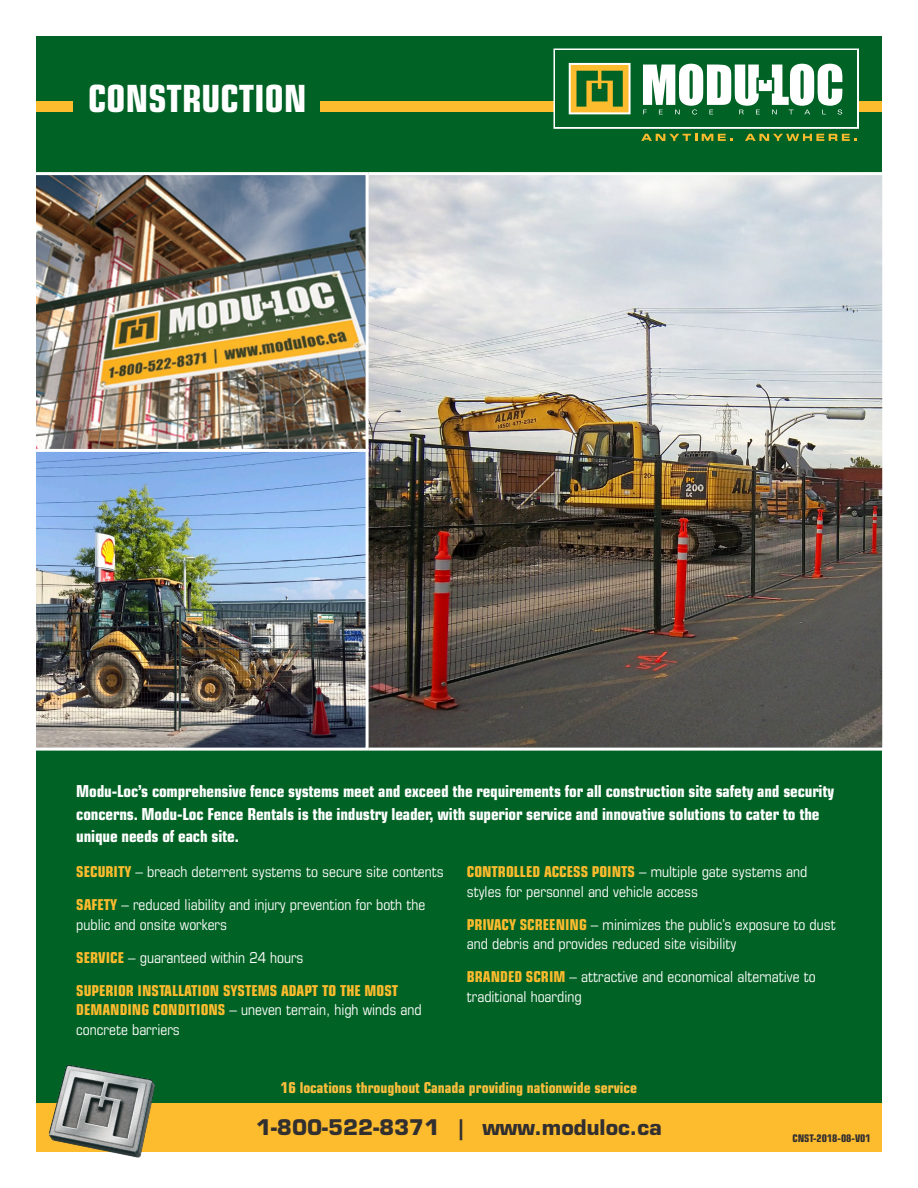
<style>
.page{position:relative;width:918px;height:1188px;background:#fff}
.page>*{position:absolute;margin:0;border:0;box-sizing:border-box;transform-origin:0 0}
.t1{font:700 condensed 37.5px "Eurostile LT Std";color:#fff}
.t2{font:700 21px "Eurostile LT Std";color:#312f30}
.t3{font:700 condensed 16.5px/22.5px "Eurostile LT Std";letter-spacing:-.01em;color:#fff}
.t4{font:condensed 15px/19.5px "Eurostile LT Std";color:#fff}
.t5{font:700 condensed 15px/19.5px "Eurostile LT Std";color:#fdbb2e}
.t6{font:700 condensed 15px "Eurostile LT Std";color:#febe3d}
.t7{font:700 condensed 10.5px "Eurostile LT Std";color:#312f30}
.s1{font-weight:700;color:#fdbb2e}
.s2{font-weight:400;color:#fff}
</style>
<div class="page">
<div style="left:36px;top:36px;width:846px;height:1116px;background:#006224"></div>
<div style="left:320px;top:101px;width:562px;height:10px;background:#fdbb2e"></div>
<div style="left:36px;top:101px;width:36px;height:10px;background:#fdbb2e"></div>
<div style="left:36px;top:1104px;width:846px;height:48px;background:#fdbb2e"></div>
<div style="left:553px;top:49px;width:306px;height:80px;border:4px solid #fff"></div>
<div style="left:556px;top:51px;width:301px;height:76px;background:#006224"></div>
<div style="left:569px;top:63px;width:62px;height:51px;background:#fdbb2e;border:2px solid #fff"></div>
<svg style="left:577px;top:71px;width:46px;height:36px"></svg>
<svg style="left:641px;top:134px;width:92px;height:7px"></svg>
<svg style="left:745px;top:134px;width:112px;height:7px"></svg>
<svg style="left:643px;top:64px;width:199px;height:51px"></svg>
<img style="left:43px;top:1064px;width:121px;height:94px">
<img style="left:369px;top:172px;width:514px;height:579px">
<img style="left:37px;top:176px;width:328px;height:272px">
<div style="left:33px;top:172px;width:336px;height:280px;border:3px solid #fff"></div>
<img style="left:37px;top:453px;width:328px;height:294px">
<div style="left:33px;top:449px;width:336px;height:302px;border:3px solid #fff"></div>
<p class="t1" style="left:88px;top:75px;width:220px">CONSTRUCTION</p>
<p class="t3" style="left:76px;top:780px;width:759px">Modu-Loc’s comprehensive fence systems meet and exceed the requirements for all construction site safety and security concerns. Modu-Loc Fence Rentals is the industry leader, with superior service and innovative solutions to cater to the unique needs of each site.</p>
<p class="t4" style="left:76px;top:862px;width:369px"><span class="s1">SECURITY</span> – breach deterrent systems to secure site contents</p>
<p class="t4" style="left:76px;top:895px;width:351px"><span class="s1">SAFETY</span> – reduced liability and injury prevention for both the public and onsite workers</p>
<p class="t4" style="left:76px;top:947px;width:229px"><span class="s1">SERVICE</span> – guaranteed within 24 hours</p>
<p class="t5" style="left:76px;top:981px;width:347px">SUPERIOR INSTALLATION SYSTEMS ADAPT TO THE MOST<br>DEMANDING CONDITIONS <span class="s2">– uneven terrain, high winds and concrete barriers</span></p>
<p class="t4" style="left:467px;top:862px;width:342px"><span class="s1">CONTROLLED ACCESS POINTS</span> – multiple gate systems and styles for personnel and vehicle access</p>
<p class="t4" style="left:467px;top:914px;width:370px"><span class="s1">PRIVACY SCREENING</span> – minimizes the public’s exposure to dust and debris and provides reduced site visibility</p>
<p class="t4" style="left:467px;top:967px;width:350px"><span class="s1">BRANDED SCRIM</span> – attractive and economical alternative to traditional hoarding</p>
<p class="t6" style="left:281px;top:1079px;width:358px">16 locations throughout Canada providing nationwide service</p>
<p class="t2" style="left:256px;top:1114px;width:407px">1-800-522-8371 | www.moduloc.ca</p>
<p class="t7" style="left:792px;top:1131px;width:80px">CNST-2018-08-V01</p>
</div>
